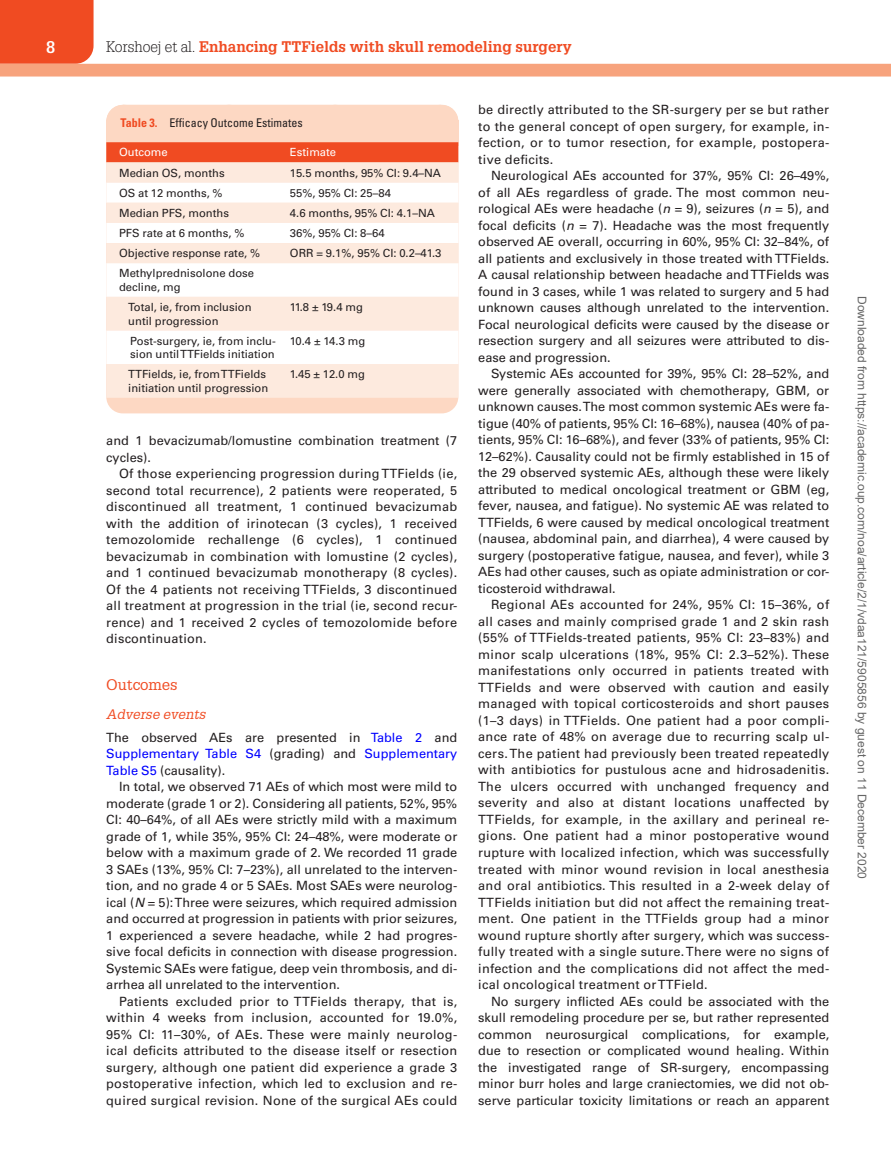
<style>
.page{position:relative;width:891px;height:1175px;background:#fff}
.page>*{position:absolute;margin:0;border:0;box-sizing:border-box;transform-origin:0 0}
.t1{font:700 16.5px "Glypha LT Std";color:#fff}
.t2{font:700 15px "Glypha LT Std";color:#f04b22}
.t3{font:15px "Glypha LT Std";color:#f04b22}
.t4{font:italic 13.5px "Glypha LT Std";color:#f04b22}
.t5{font:12.75px/16.5px "Univers LT Std";color:#231f20;text-align:justify}
.t6{font:12px "Arial";color:#666}
.t7{font:condensed 12px "Univers LT Std";color:#231f20}
.t8{font:11.25px/13.5px "Univers LT Std";color:#231f20}
.t9{font:11.25px "Univers LT Std";color:#fff}
.s1{font-weight:300;color:#231f20}
.s2{font-weight:700;color:#f04b22}
.s3{color:#00f}
.s4{font-style:italic}
</style>
<div class="page">
<div style="left:0;top:0;width:94px;height:64px;background:#f04b22"></div>
<div style="left:0;top:64px;width:891px;height:12px;background:#f7a37d"></div>
<div style="left:106px;top:105px;width:352px;height:308px;background:#fdd8c3;border-radius:16px"></div>
<svg style="left:106px;top:105px;width:352px;height:57px"></svg>
<div style="left:106px;top:162px;width:352px;height:236px;background:#fdeade"></div>
<svg style="left:106px;top:182px;width:352px;height:182px;background:#fef5f0"></svg>
<p class="t1" style="left:46px;top:37px;width:11px">8</p>
<p class="t2" style="left:106px;top:37px;width:467px"><span class="s1">Korshoej et al.</span> Enhancing TTFields with skull remodeling surgery</p>
<p class="t7" style="left:121px;top:115px;width:184px"><span class="s2">Table 3.</span> Efficacy Outcome Estimates</p>
<p class="t9" style="left:119px;top:146px;width:50px">Outcome</p>
<p class="t9" style="left:290px;top:146px;width:48px">Estimate</p>
<p class="t8" style="left:119px;top:166px;width:107px">Median OS, months</p>
<p class="t8" style="left:290px;top:166px;width:153px">15.5 months, 95% CI: 9.4–NA</p>
<p class="t8" style="left:119px;top:186px;width:105px">OS at 12 months, %</p>
<p class="t8" style="left:290px;top:186px;width:102px">55%, 95% CI: 25–84</p>
<p class="t8" style="left:119px;top:206px;width:112px">Median PFS, months</p>
<p class="t8" style="left:290px;top:206px;width:147px">4.6 months, 95% CI: 4.1–NA</p>
<p class="t8" style="left:119px;top:226px;width:127px">PFS rate at 6 months, %</p>
<p class="t8" style="left:290px;top:226px;width:96px">36%, 95% CI: 8–64</p>
<p class="t8" style="left:119px;top:246px;width:143px">Objective response rate, %</p>
<p class="t8" style="left:290px;top:246px;width:153px">ORR = 9.1%, 95% CI: 0.2–41.3</p>
<p class="t8" style="left:119px;top:267px;width:137px">Methylprednisolone dose decline, mg</p>
<p class="t8" style="left:128px;top:300px;width:125px">Total, ie, from inclusion until progression</p>
<p class="t8" style="left:290px;top:300px;width:74px">11.8 ± 19.4 mg</p>
<p class="t8" style="left:130px;top:334px;width:147px">Post-surgery, ie, from inclu&shy;sion until TTFields initiation</p>
<p class="t8" style="left:290px;top:334px;width:77px">10.4 ± 14.3 mg</p>
<p class="t8" style="left:128px;top:368px;width:142px">TTFields, ie, from TTFields initiation until progression</p>
<p class="t8" style="left:290px;top:368px;width:76px">1.45 ± 12.0 mg</p>
<p class="t5" style="left:106px;top:432px;width:353px">and 1 bevacizumab/lomustine combination treatment (7 cycles).</p>
<p class="t5" style="left:106px;top:465px;width:353px;text-indent:13px">Of those experiencing progression during TTFields (ie, second total recurrence), 2 patients were reoperated, 5 discontinued all treatment, 1 continued bevacizumab with the addition of irinotecan (3 cycles), 1 received temozolomide rechallenge (6 cycles), 1 continued bevacizumab in combination with lomustine (2 cycles), and 1 continued bevacizumab monotherapy (8 cycles).<br>Of the 4 patients not receiving TTFields, 3 discontinued all treatment at progression in the trial (ie, second recur&shy;rence) and 1 received 2 cycles of temozolomide before discontinuation.</p>
<p class="t3" style="left:106px;top:675px;width:73px">Outcomes</p>
<p class="t4" style="left:106px;top:706px;width:101px">Adverse events</p>
<p class="t5" style="left:106px;top:729px;width:353px">The observed AEs are presented in <span class="s3">Table 2</span> and <span class="s3">Supplementary Table S4</span> (grading) and <span class="s3">Supplementary Table S5</span> (causality).</p>
<p class="t5" style="left:106px;top:778px;width:353px;text-indent:13px">In total, we observed 71 AEs of which most were mild to moderate (grade 1 or 2). Considering all patients, 52%, 95% CI: 40–64%, of all AEs were strictly mild with a maximum grade of 1, while 35%, 95% CI: 24–48%, were moderate or below with a maximum grade of 2. We recorded 11 grade 3 SAEs (13%, 95% CI: 7–23%), all unrelated to the interven&shy;tion, and no grade 4 or 5 SAEs. Most SAEs were neurolog&shy;ical (<span class="s4">N</span> = 5): Three were seizures, which required admission and occurred at progression in patients with prior seizures, 1 experienced a severe headache, while 2 had progres&shy;sive focal deficits in connection with disease progression.<br>Systemic SAEs were fatigue, deep vein thrombosis, and di&shy;arrhea all unrelated to the intervention.</p>
<p class="t5" style="left:106px;top:993px;width:353px;text-indent:13px">Patients excluded prior to TTFields therapy, that is, within 4 weeks from inclusion, accounted for 19.0%, 95% CI: 11–30%, of AEs. These were mainly neurolog&shy;ical deficits attributed to the disease itself or resection surgery, although one patient did experience a grade 3 postoperative infection, which led to exclusion and re&shy;quired surgical revision. None of the surgical AEs could</p>
<p class="t5" style="left:478px;top:102px;width:353px">be directly attributed to the SR-surgery per se but rather to the general concept of open surgery, for example, in&shy;fection, or to tumor resection, for example, postopera&shy;tive deficits.</p>
<p class="t5" style="left:478px;top:167px;width:353px;text-indent:13px">Neurological AEs accounted for 37%, 95% CI: 26–49%, of all AEs regardless of grade. The most common neu&shy;rological AEs were headache (<span class="s4">n</span> = 9), seizures (<span class="s4">n</span> = 5), and focal deficits (<span class="s4">n</span> = 7). Headache was the most frequently observed AE overall, occurring in 60%, 95% CI: 32–84%, of all patients and exclusively in those treated with TTFields.<br>A causal relationship between headache and TTFields was found in 3 cases, while 1 was related to surgery and 5 had unknown causes although unrelated to the intervention.<br>Focal neurological deficits were caused by the disease or resection surgery and all seizures were attributed to dis&shy;ease and progression.</p>
<p class="t5" style="left:478px;top:365px;width:353px;text-indent:13px">Systemic AEs accounted for 39%, 95% CI: 28–52%, and were generally associated with chemotherapy, GBM, or unknown causes. The most common systemic AEs were fa&shy;tigue (40% of patients, 95% CI: 16–68%), nausea (40% of pa&shy;tients, 95% CI: 16–68%), and fever (33% of patients, 95% CI:<br>12–62%). Causality could not be firmly established in 15 of the 29 observed systemic AEs, although these were likely attributed to medical oncological treatment or GBM (eg, fever, nausea, and fatigue). No systemic AE was related to TTFields, 6 were caused by medical oncological treatment (nausea, abdominal pain, and diarrhea), 4 were caused by surgery (postoperative fatigue, nausea, and fever), while 3<br>AEs had other causes, such as opiate administration or cor&shy;ticosteroid withdrawal.</p>
<p class="t5" style="left:478px;top:596px;width:353px;text-indent:13px">Regional AEs accounted for 24%, 95% CI: 15–36%, of all cases and mainly comprised grade 1 and 2 skin rash (55% of TTFields-treated patients, 95% CI: 23–83%) and minor scalp ulcerations (18%, 95% CI: 2.3–52%). These manifestations only occurred in patients treated with TTFields and were observed with caution and easily managed with topical corticosteroids and short pauses (1–3 days) in TTFields. One patient had a poor compli&shy;ance rate of 48% on average due to recurring scalp ul&shy;cers. The patient had previously been treated repeatedly with antibiotics for pustulous acne and hidrosadenitis.<br>The ulcers occurred with unchanged frequency and severity and also at distant locations unaffected by TTFields, for example, in the axillary and perineal re&shy;gions. One patient had a minor postoperative wound rupture with localized infection, which was successfully treated with minor wound revision in local anesthesia and oral antibiotics. This resulted in a 2-week delay of TTFields initiation but did not affect the remaining treat&shy;ment. One patient in the TTFields group had a minor wound rupture shortly after surgery, which was success&shy;fully treated with a single suture. There were no signs of infection and the complications did not affect the med&shy;ical oncological treatment or TTField.</p>
<p class="t5" style="left:478px;top:992px;width:353px;text-indent:13px">No surgery inflicted AEs could be associated with the skull remodeling procedure per se, but rather represented common neurosurgical complications, for example, due to resection or complicated wound healing. Within the investigated range of SR-surgery, encompassing minor burr holes and large craniectomies, we did not ob&shy;serve particular toxicity limitations or reach an apparent</p>
<p class="t6" style="left:866px;top:296px;width:584px;rotate:90deg">Downloaded from https://academic.oup.com/noa/article/2/1/vdaa121/5905856 by guest on 11 December 2020</p>
</div>
